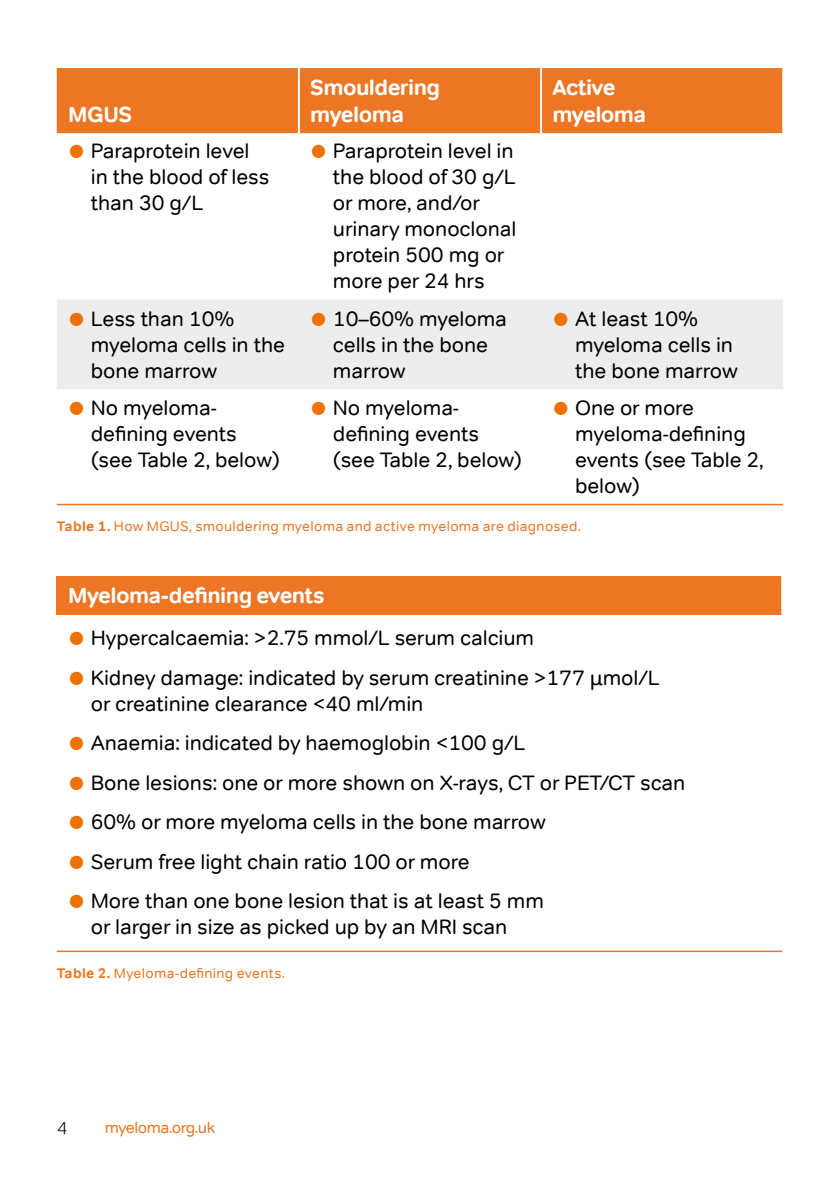
<style>
.page{position:relative;width:840px;height:1191px;background:#fff}
.page>*{position:absolute;margin:0;border:0;box-sizing:border-box;transform-origin:0 0}
.t1{font:700 22px/27px "Tondo";letter-spacing:-.025em;color:#fff}
.t2{font:21px/26px "Tondo";letter-spacing:-.005em;color:#000}
.t3{font:300 18px "Tondo";color:#000}
.t4{font:16px "Tondo";letter-spacing:-.03em;color:#ec7624}
.t5{font:14px "Tondo";letter-spacing:.02em;color:#ec7624}
.s1{color:#ee7203}
.s2{font-weight:700}
</style>
<div class="page">
<div style="left:57px;top:68px;width:724px;height:65px;background:#ec7624"></div>
<div style="left:57px;top:300px;width:725px;height:89px;background:#ededed"></div>
<hr style="left:298px;top:68px;width:2px;height:65px;background:#fff">
<hr style="left:539px;top:68px;width:2px;height:65px;background:#fff">
<hr style="left:57px;top:504px;width:242px;height:1px;background:#ec7624">
<hr style="left:299px;top:504px;width:241px;height:1px;background:#ec7624">
<hr style="left:540px;top:504px;width:242px;height:1px;background:#ec7624">
<div style="left:57px;top:576px;width:724px;height:38px;background:#ec7624"></div>
<hr style="left:780px;top:576px;width:2px;height:38px;background:#fff">
<hr style="left:57px;top:950px;width:724px;height:2px;background:#ec7624">
<p class="t1" style="left:68px;top:101px;width:65px">MGUS</p>
<p class="t1" style="left:310px;top:74px;width:131px">Smouldering myeloma</p>
<p class="t1" style="left:552px;top:74px;width:95px">Active myeloma</p>
<p class="t2" style="left:91px;top:138px;width:180px;text-indent:-23px"><span class="s1">•</span> Paraprotein level in the blood of less than 30 g/L</p>
<p class="t2" style="left:333px;top:138px;width:185px;text-indent:-23px"><span class="s1">•</span> Paraprotein level in the blood of 30 g/L or more, and/or urinary monoclonal protein 500 mg or more per 24 hrs</p>
<p class="t2" style="left:91px;top:305px;width:196px;text-indent:-23px"><span class="s1">•</span> Less than 10% myeloma cells in the bone marrow</p>
<p class="t2" style="left:333px;top:305px;width:175px;text-indent:-23px"><span class="s1">•</span> 10–60% myeloma cells in the bone marrow</p>
<p class="t2" style="left:574px;top:305px;width:164px;text-indent:-23px"><span class="s1">•</span> At least 10% myeloma cells in the bone marrow</p>
<p class="t2" style="left:91px;top:395px;width:191px;text-indent:-23px"><span class="s1">•</span> No myeloma&shy;defining events (see Table 2, below)</p>
<p class="t2" style="left:333px;top:395px;width:191px;text-indent:-23px"><span class="s1">•</span> No myeloma&shy;defining events (see Table 2, below)</p>
<p class="t2" style="left:574px;top:395px;width:190px;text-indent:-23px"><span class="s1">•</span> One or more myeloma-defining events (see Table 2, below)</p>
<p class="t5" style="left:57px;top:518px;width:525px"><span class="s2">Table 1.</span> How MGUS, smouldering myeloma and active myeloma are diagnosed.</p>
<p class="t1" style="left:68px;top:582px;width:258px">Myeloma-defining events</p>
<p class="t2" style="left:68px;top:625px;width:467px"><span class="s1">•</span> Hypercalcaemia: &gt;2.75 mmol/L serum calcium</p>
<p class="t2" style="left:91px;top:664px;width:570px;text-indent:-23px"><span class="s1">•</span> Kidney damage: indicated by serum creatinine &gt;177 µmol/L or creatinine clearance &lt;40 ml/min</p>
<p class="t2" style="left:68px;top:730px;width:458px"><span class="s1">•</span> Anaemia: indicated by haemoglobin &lt;100 g/L</p>
<p class="t2" style="left:68px;top:769px;width:618px"><span class="s1">•</span> Bone lesions: one or more shown on X-rays, CT or PET/CT scan</p>
<p class="t2" style="left:68px;top:809px;width:479px"><span class="s1">•</span> 60% or more myeloma cells in the bone marrow</p>
<p class="t2" style="left:68px;top:848px;width:403px"><span class="s1">•</span> Serum free light chain ratio 100 or more</p>
<p class="t2" style="left:91px;top:888px;width:454px;text-indent:-23px"><span class="s1">•</span> More than one bone lesion that is at least 5 mm or larger in size as picked up by an MRI scan</p>
<p class="t5" style="left:57px;top:964px;width:229px"><span class="s2">Table 2.</span> Myeloma-defining events.</p>
<p class="t3" style="left:57px;top:1117px;width:12px">4</p>
<p class="t4" style="left:105px;top:1117px;width:111px">myeloma.org.uk</p>
</div>
